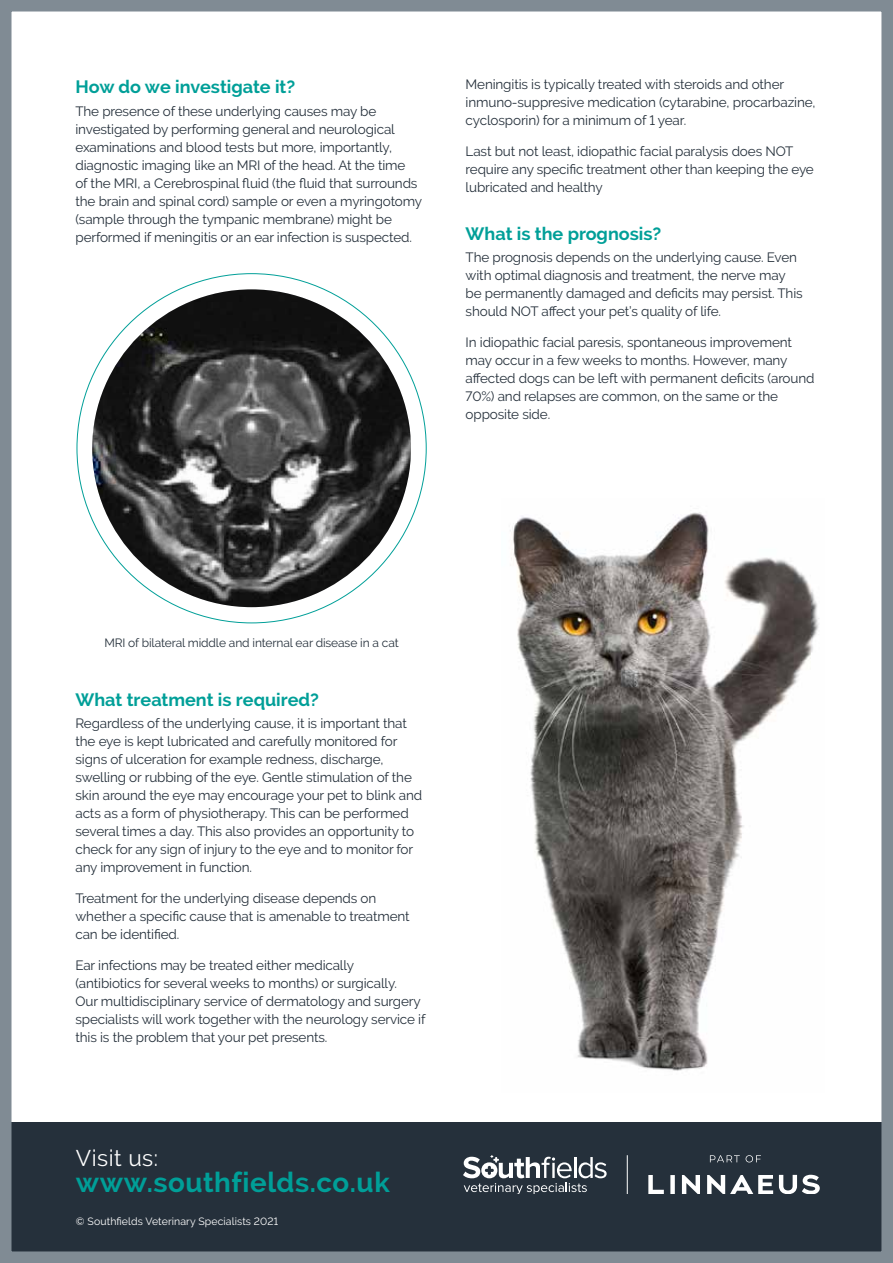
<style>
.page{position:relative;width:893px;height:1263px;background:#fff}
.page>*{position:absolute;margin:0;border:0;box-sizing:border-box;transform-origin:0 0}
.t1{font:700 27.75px "Raleway";letter-spacing:.02em;color:#009f98}
.t2{font:22.65px "Raleway";letter-spacing:.02em;color:#fff}
.t3{font:700 18px "Raleway";color:#009f98}
.t4{font:13.5px/18px "Raleway";letter-spacing:-.01em;color:#25303b}
.t5{font:12px "Raleway";letter-spacing:-.01em;color:#25303b}
.t6{font:10.5px "Raleway";letter-spacing:.01em;color:#fff}
</style>
<div class="page">
<div style="left:0;top:1123px;width:893px;height:140px;background:#25303b"></div>
<svg style="left:463px;top:1155px;width:144px;height:38px"></svg>
<div style="left:670px;top:1175px;width:5px;height:18px;background:#fff"></div>
<svg style="left:682px;top:1175px;width:18px;height:18px"></svg>
<svg style="left:707px;top:1175px;width:66px;height:18px"></svg>
<svg style="left:779px;top:1175px;width:41px;height:18px"></svg>
<svg style="left:648px;top:1175px;width:16px;height:18px"></svg>
<svg style="left:710px;top:1155px;width:51px;height:7px"></svg>
<hr style="left:627px;top:1155px;width:1px;height:38px;background:#fff">
<div style="left:0;top:0;width:893px;height:1263px;border:12px solid #808b94"></div>
<img style="left:92px;top:289px;width:319px;height:318px">
<img style="left:510px;top:512px;width:309px;height:559px">
<h3 class="t3" style="left:75px;top:77px;width:221px">How do we investigate it?</h3>
<p class="t4" style="left:75px;top:102px;width:348px">The presence of these underlying causes may be investigated by performing general and neurological examinations and blood tests but more, importantly, diagnostic imaging like an MRI of the head. At the time<br>of the MRI, a Cerebrospinal fluid (the fluid that surrounds the brain and spinal cord) sample or even a myringotomy (sample through the tympanic membrane) might be performed if meningitis or an ear infection is suspected.</p>
<p class="t4" style="left:466px;top:75px;width:351px">Meningitis is typically treated with steroids and other inmuno-suppresive medication (cytarabine, procarbazine, cyclosporin) for a minimum of 1 year.</p>
<p class="t4" style="left:466px;top:142px;width:350px">Last but not least, idiopathic facial paralysis does NOT require any specific treatment other than keeping the eye lubricated and healthy</p>
<h3 class="t3" style="left:466px;top:223px;width:197px">What is the prognosis?</h3>
<p class="t4" style="left:466px;top:248px;width:339px">The prognosis depends on the underlying cause. Even with optimal diagnosis and treatment, the nerve may be permanently damaged and deficits may persist. This should NOT affect your pet’s quality of life.</p>
<p class="t4" style="left:466px;top:333px;width:350px">In idiopathic facial paresis, spontaneous improvement may occur in a few weeks to months. However, many affected dogs can be left with permanent deficits (around 70%) and relapses are common, on the same or the opposite side.</p>
<p class="t5" style="left:104px;top:636px;width:296px">MRI of bilateral middle and internal ear disease in a cat</p>
<h3 class="t3" style="left:75px;top:689px;width:245px">What treatment is required?</h3>
<p class="t4" style="left:75px;top:714px;width:348px">Regardless of the underlying cause, it is important that the eye is kept lubricated and carefully monitored for signs of ulceration for example redness, discharge, swelling or rubbing of the eye. Gentle stimulation of the skin around the eye may encourage your pet to blink and acts as a form of physiotherapy. This can be performed several times a day. This also provides an opportunity to check for any sign of injury to the eye and to monitor for any improvement in function.</p>
<p class="t4" style="left:75px;top:889px;width:336px">Treatment for the underlying disease depends on whether a specific cause that is amenable to treatment can be identified.</p>
<p class="t4" style="left:75px;top:956px;width:352px">Ear infections may be treated either medically<br>(antibiotics for several weeks to months) or surgically.<br>Our multidisciplinary service of dermatology and surgery specialists will work together with the neurology service if this is the problem that your pet presents.</p>
<h2 class="t2" style="left:76px;top:1145px;width:84px">Visit us:</h2>
<h1 class="t1" style="left:76px;top:1166px;width:315px">www.southfields.co.uk</h1>
<p class="t6" style="left:76px;top:1215px;width:204px">© Southfields Veterinary Specialists 2021</p>
</div>
